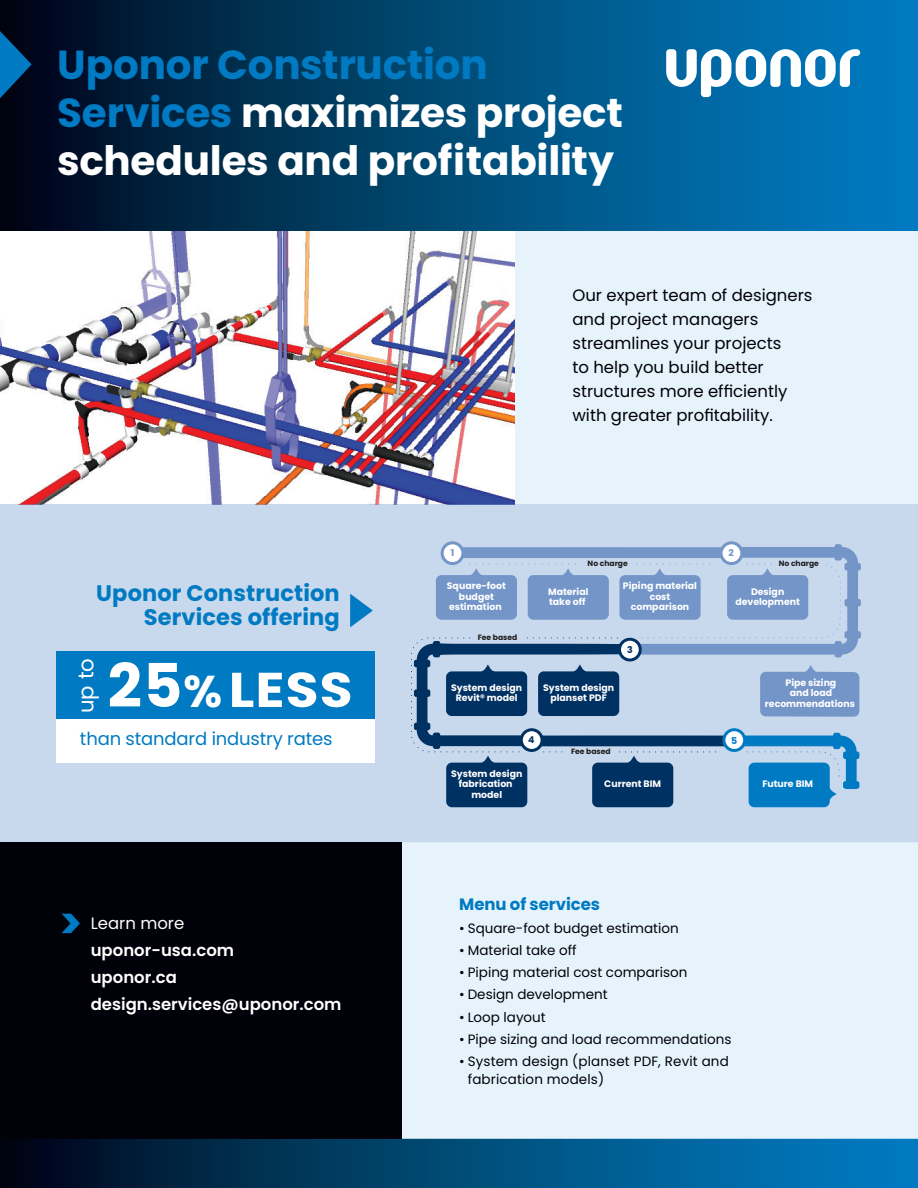
<style>
.page{position:relative;width:918px;height:1188px;background:#fff}
.page>*{position:absolute;margin:0;border:0;box-sizing:border-box;transform-origin:0 0}
.Body_9_12{font:700 48.75px "Poppins";color:#fff;scale:1.1 1}
.Heading_27_32_blue{font:700 40.5px/48px "Poppins";letter-spacing:-.005em;color:#fff}
.Body_9_12-2{font:700 22.5px/24px "Poppins";letter-spacing:.005em;color:#007ac2;text-align:right}
.Body_9_12-3{font:21.15px "Poppins";color:#fff}
.Body_9_12-4{font:18px "Poppins";letter-spacing:-.01em;color:#007ac2}
.Body_11_16{font:16.5px/24px "Poppins";color:#000109}
.Body_11_16-2{font:600 16.5px/27px "Poppins";color:#fff}
.Subhead_11_14{font:700 16.5px "Poppins";letter-spacing:-.005em;color:#007ac2}
.t1{font:13.5px/18px "Poppins";color:#000109}
.t2{font:700 9.3px/10.5px "Poppins";color:#fff;text-align:center}
.t3{font:700 9.3px "Poppins";color:#7495c8}
.t4{font:700 9.3px "Poppins";color:#003163}
.t5{font:700 9.3px "Poppins";color:#007ac2}
.t6{font:700 7.65px "Poppins";color:#211e1e}
.s1{color:#007ac2}
.s2{font-size:60.3px}
.s3{font-size:44.4px}
.s4{font-weight:400}
</style>
<div class="page">
<div style="left:514px;top:231px;width:404px;height:273px;background:#e1f0fa"></div>
<img style="left:0;top:231px;width:514px;height:273px">
<div style="left:0;top:504px;width:918px;height:338px;background:#c8d9ed"></div>
<div style="left:57px;top:717px;width:318px;height:45px;background:#fff"></div>
<div style="left:0;top:0;width:918px;height:231px;background:linear-gradient(to right,#000b1d,#0083cb)"></div>
<div style="left:0;top:1139px;width:918px;height:49px;background:linear-gradient(to right,#000b1c,#0083cb)"></div>
<svg style="left:666px;top:49px;width:194px;height:48px"></svg>
<svg style="left:0;top:31px;width:32px;height:67px;background:#003e6a"></svg>
<div style="left:402px;top:842px;width:516px;height:297px;background:#e1f0fa"></div>
<div style="left:0;top:842px;width:402px;height:297px;background:#000109"></div>
<svg style="left:350px;top:594px;width:23px;height:33px"></svg>
<svg style="left:441px;top:541px;width:23px;height:24px"></svg>
<svg style="left:720px;top:541px;width:23px;height:24px"></svg>
<svg style="left:411px;top:544px;width:450px;height:263px"></svg>
<div style="left:57px;top:651px;width:318px;height:68px;background:#007ac2"></div>
<svg style="left:62px;top:914px;width:18px;height:19px"></svg>
<p class="Heading_27_32_blue" style="left:57px;top:41px;width:567px"><span class="s1">Uponor Construction<br>Services</span> maximizes project schedules and profitability</p>
<p class="Body_11_16" style="left:572px;top:283px;width:242px">Our expert team of designers and project managers streamlines your projects<br>to help you build better structures more efficiently with greater profitability.</p>
<p class="Body_9_12-2" style="left:96px;top:582px;width:245px">Uponor Construction<br>Services offering</p>
<p class="Body_9_12" style="left:108px;top:662px;width:224px"><span class="s2">25</span><span class="s3">%</span> LESS</p>
<p class="Body_9_12-3" style="left:74px;top:713px;width:56px;rotate:-90deg">up to</p>
<p class="t3" style="left:451px;top:548px;width:5px">1</p>
<p class="t3" style="left:729px;top:548px;width:7px">2</p>
<p class="t6" style="left:588px;top:559px;width:42px">No charge</p>
<p class="t6" style="left:779px;top:559px;width:42px">No charge</p>
<p class="t2" style="left:735px;top:586px;width:66px">Design development</p>
<p class="t2" style="left:447px;top:581px;width:61px">Square-foot budget estimation</p>
<p class="t2" style="left:548px;top:586px;width:42px;text-align:left">Material take off</p>
<p class="t2" style="left:623px;top:581px;width:76px">Piping material cost comparison</p>
<p class="t6" style="left:478px;top:633px;width:41px">Fee based</p>
<p class="t2" style="left:451px;top:682px;width:73px">System design<br>Revit® model</p>
<p class="t2" style="left:543px;top:682px;width:73px">System design planset PDF</p>
<p class="t4" style="left:627px;top:644px;width:7px">3</p>
<p class="t2" style="left:765px;top:677px;width:92px">Pipe sizing<br>and load recommendations</p>
<p class="Body_9_12-4" style="left:80px;top:728px;width:254px">than standard industry rates</p>
<p class="t4" style="left:528px;top:735px;width:8px">4</p>
<p class="t5" style="left:731px;top:735px;width:8px">5</p>
<p class="t6" style="left:571px;top:747px;width:41px">Fee based</p>
<p class="t2" style="left:451px;top:768px;width:73px">System design fabrication model</p>
<p class="t2" style="left:604px;top:779px;width:58px">Current BIM</p>
<p class="t2" style="left:762px;top:779px;width:52px">Future BIM</p>
<p class="Body_11_16-2" style="left:91px;top:909px;width:252px"><span class="s4">Learn more<br></span>uponor-usa.com<br>uponor.ca design.services@uponor.com</p>
<p class="Subhead_11_14" style="left:459px;top:895px;width:142px">Menu of services</p>
<p class="t1" style="left:459px;top:919px;width:221px">• Square-foot budget estimation</p>
<p class="t1" style="left:459px;top:941px;width:119px">• Material take off</p>
<p class="t1" style="left:459px;top:964px;width:230px">• Piping material cost comparison</p>
<p class="t1" style="left:459px;top:986px;width:150px">• Design development</p>
<p class="t1" style="left:459px;top:1008px;width:88px">• Loop layout</p>
<p class="t1" style="left:459px;top:1030px;width:274px">• Pipe sizing and load recommendations</p>
<p class="t1" style="left:468px;top:1053px;width:263px;text-indent:-9px">• System design (planset PDF, Revit and fabrication models)</p>
</div>
